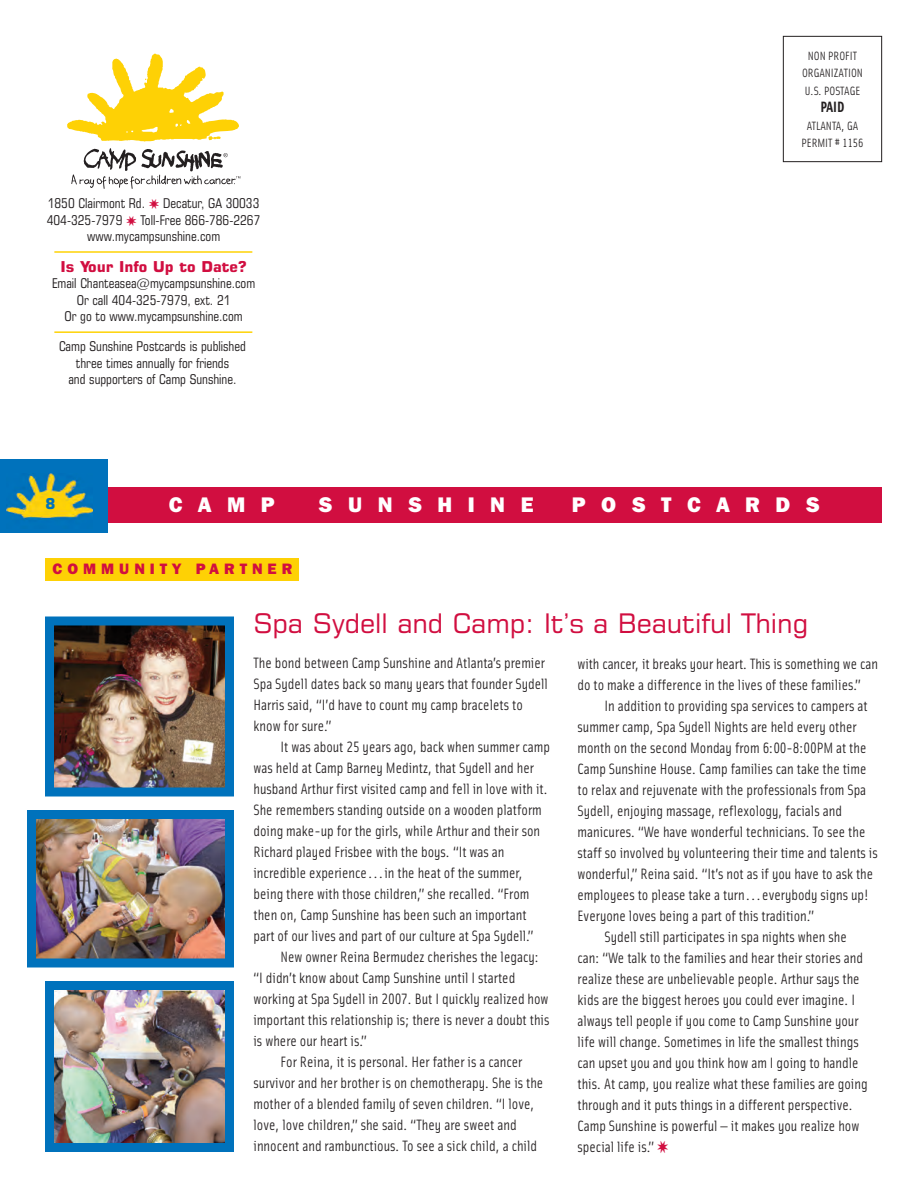
<style>
.page{position:relative;width:918px;height:1188px;background:#fff}
.page>*{position:absolute;margin:0;border:0;box-sizing:border-box;transform-origin:0 0}
.t1{font:27px "Square 721 BT";letter-spacing:-.005em;color:#d10e40}
.t2{font:800 21px "Franklin Gothic IT Cby BT";letter-spacing:.74em;color:#fff}
.t3{font:15px/21px "Solex Regular Lining";color:#231f20}
.t4{font:700 15px "Square 721 BT";color:#d10e40}
.t5{font:800 15px "Franklin Gothic IT Cby BT";letter-spacing:.33em;color:#d10e40}
.t6{font:700 15px "Solex";color:#231f20}
.t7{font:700 15px "Square 721 BT";color:#0072bc}
.t8{font:condensed 13.5px/16.5px "Square 721 BT";color:#231f20;text-align:center}
.t9{font:12px/17.5px "Solex";color:#231f20;text-align:center}
.s1{color:#d10e40}
.s2{font-family:"Solex Regular Lining"}
</style>
<div class="page">
<div style="left:36px;top:488px;width:846px;height:36px;background:#d10e40"></div>
<div style="left:0;top:459px;width:108px;height:73px;background:#0072bc"></div>
<img style="left:7px;top:473px;width:86px;height:47px">
<div style="left:783px;top:36px;width:99px;height:126px;border:1px solid #231f20"></div>
<svg style="left:67px;top:54px;width:172px;height:88px"></svg>
<svg style="left:71px;top:148px;width:169px;height:41px"></svg>
<hr style="left:54px;top:251px;width:198px;height:2px;background:#fed304">
<hr style="left:54px;top:331px;width:198px;height:2px;background:#fed304">
<div style="left:45px;top:558px;width:254px;height:22px;background:#fed105"></div>
<img style="left:55px;top:626px;width:169px;height:160px">
<div style="left:45px;top:616px;width:189px;height:180px;border:9px solid #0072bc"></div>
<img style="left:37px;top:820px;width:187px;height:138px">
<div style="left:27px;top:810px;width:207px;height:158px;border:9px solid #0072bc"></div>
<img style="left:55px;top:991px;width:169px;height:151px">
<div style="left:45px;top:981px;width:189px;height:171px;border:9px solid #0072bc"></div>
<p class="t8" style="left:47px;top:196px;width:215px">1850 Clairmont Rd. <span class="s1">✷</span> Decatur, GA 30033<br>404-325-7979 <span class="s1">✷</span> Toll-Free 866-786-2267 www.mycampsunshine.com</p>
<p class="t4" style="left:60px;top:261px;width:188px">Is Your Info Up to Date?</p>
<p class="t8" style="left:52px;top:276px;width:205px">Email Chanteasea@mycampsunshine.com<br>Or call 404-325-7979, ext. 21<br>Or go to www.mycampsunshine.com</p>
<p class="t8" style="left:59px;top:339px;width:188px">Camp Sunshine Postcards is published three times annually for friends<br>and supporters of Camp Sunshine.</p>
<p class="t9" style="left:802px;top:47px;width:62px">NON PROFIT<br>ORGANIZATION<br>U.S. POSTAGE</p>
<p class="t6" style="left:820px;top:98px;width:26px">PAID</p>
<p class="t9" style="left:801px;top:117px;width:64px">ATLANTA, GA<br>PERMIT # <span class="s2">1156</span></p>
<p class="t7" style="left:45px;top:498px;width:12px">8</p>
<h2 class="t2" style="left:169px;top:498px;width:107px">CAMP</h2>
<h2 class="t2" style="left:319px;top:498px;width:217px">SUNSHINE</h2>
<h2 class="t2" style="left:572px;top:498px;width:249px">POSTCARDS</h2>
<p class="t5" style="left:53px;top:564px;width:241px">COMMUNITY PARTNER</p>
<h1 class="t1" style="left:254px;top:613px;width:556px">Spa Sydell and Camp: It’s a Beautiful Thing</h1>
<p class="t3" style="left:578px;top:654px;width:302px">with cancer, it breaks your heart. This is something we can do to make a difference in the lives of these families.”</p>
<p class="t3" style="left:604px;top:696px;width:265px">In addition to providing spa services to campers at</p>
<p class="t3" style="left:578px;top:717px;width:281px">summer camp, Spa Sydell Nights are held every other</p>
<p class="t3" style="left:578px;top:738px;width:291px">month on the second Monday from 6:00-8:00PM at the</p>
<p class="t3" style="left:578px;top:759px;width:290px">Camp Sunshine House. Camp families can take the time</p>
<p class="t3" style="left:578px;top:780px;width:290px">to relax and rejuvenate with the professionals from Spa</p>
<p class="t3" style="left:578px;top:801px;width:266px">Sydell, enjoying massage, reflexology, facials and</p>
<p class="t3" style="left:578px;top:822px;width:289px">manicures. “We have wonderful technicians. To see the</p>
<p class="t3" style="left:578px;top:843px;width:302px">staff so involved by volunteering their time and talents is</p>
<p class="t3" style="left:578px;top:864px;width:297px">wonderful,” Reina said. “It’s not as if you have to ask the</p>
<p class="t3" style="left:578px;top:885px;width:293px">employees to please take a turn...everybody signs up!</p>
<p class="t3" style="left:578px;top:906px;width:238px">Everyone loves being a part of this tradition.”</p>
<p class="t3" style="left:604px;top:927px;width:244px">Sydell still participates in spa nights when she</p>
<p class="t3" style="left:578px;top:948px;width:287px">can: “We talk to the families and hear their stories and</p>
<p class="t3" style="left:578px;top:969px;width:284px">realize these are unbelievable people. Arthur says the</p>
<p class="t3" style="left:578px;top:990px;width:279px">kids are the biggest heroes you could ever imagine. I</p>
<p class="t3" style="left:578px;top:1011px;width:283px">always tell people if you come to Camp Sunshine your</p>
<p class="t3" style="left:578px;top:1032px;width:283px">life will change. Sometimes in life the smallest things</p>
<p class="t3" style="left:578px;top:1053px;width:283px">can upset you and you think how am I going to handle</p>
<p class="t3" style="left:578px;top:1074px;width:292px">this. At camp, you realize what these families are going</p>
<p class="t3" style="left:578px;top:1095px;width:277px">through and it puts things in a different perspective.</p>
<p class="t3" style="left:578px;top:1116px;width:283px">Camp Sunshine is powerful — it makes you realize how</p>
<p class="t3" style="left:578px;top:1137px;width:93px">special life is.” <span class="s1">✷</span></p>
<p class="t3" style="left:254px;top:653px;width:296px">The bond between Camp Sunshine and Atlanta’s premier Spa Sydell dates back so many years that founder Sydell Harris said, “I’d have to count my camp bracelets to know for sure.”</p>
<p class="t3" style="left:254px;top:737px;width:298px;text-indent:27px">It was about 25 years ago, back when summer camp was held at Camp Barney Medintz, that Sydell and her husband Arthur first visited camp and fell in love with it.<br>She remembers standing outside on a wooden platform doing make-up for the girls, while Arthur and their son Richard played Frisbee with the boys. “It was an incredible experience...in the heat of the summer, being there with those children,” she recalled. “From then on, Camp Sunshine has been such an important part of our lives and part of our culture at Spa Sydell.”</p>
<p class="t3" style="left:280px;top:947px;width:260px">New owner Reina Bermudez cherishes the legacy:</p>
<p class="t3" style="left:254px;top:968px;width:263px">“I didn’t know about Camp Sunshine until I started</p>
<p class="t3" style="left:254px;top:989px;width:297px">working at Spa Sydell in 2007. But I quickly realized how</p>
<p class="t3" style="left:254px;top:1010px;width:297px">important this relationship is; there is never a doubt this</p>
<p class="t3" style="left:254px;top:1031px;width:115px">is where our heart is.”</p>
<p class="t3" style="left:280px;top:1052px;width:243px">For Reina, it is personal. Her father is a cancer</p>
<p class="t3" style="left:254px;top:1073px;width:291px">survivor and her brother is on chemotherapy. She is the</p>
<p class="t3" style="left:254px;top:1094px;width:283px">mother of a blended family of seven children. “I love,</p>
<p class="t3" style="left:254px;top:1115px;width:265px">love, love children,” she said. “They are sweet and</p>
<p class="t3" style="left:254px;top:1136px;width:285px">innocent and rambunctious. To see a sick child, a child</p>
</div>
